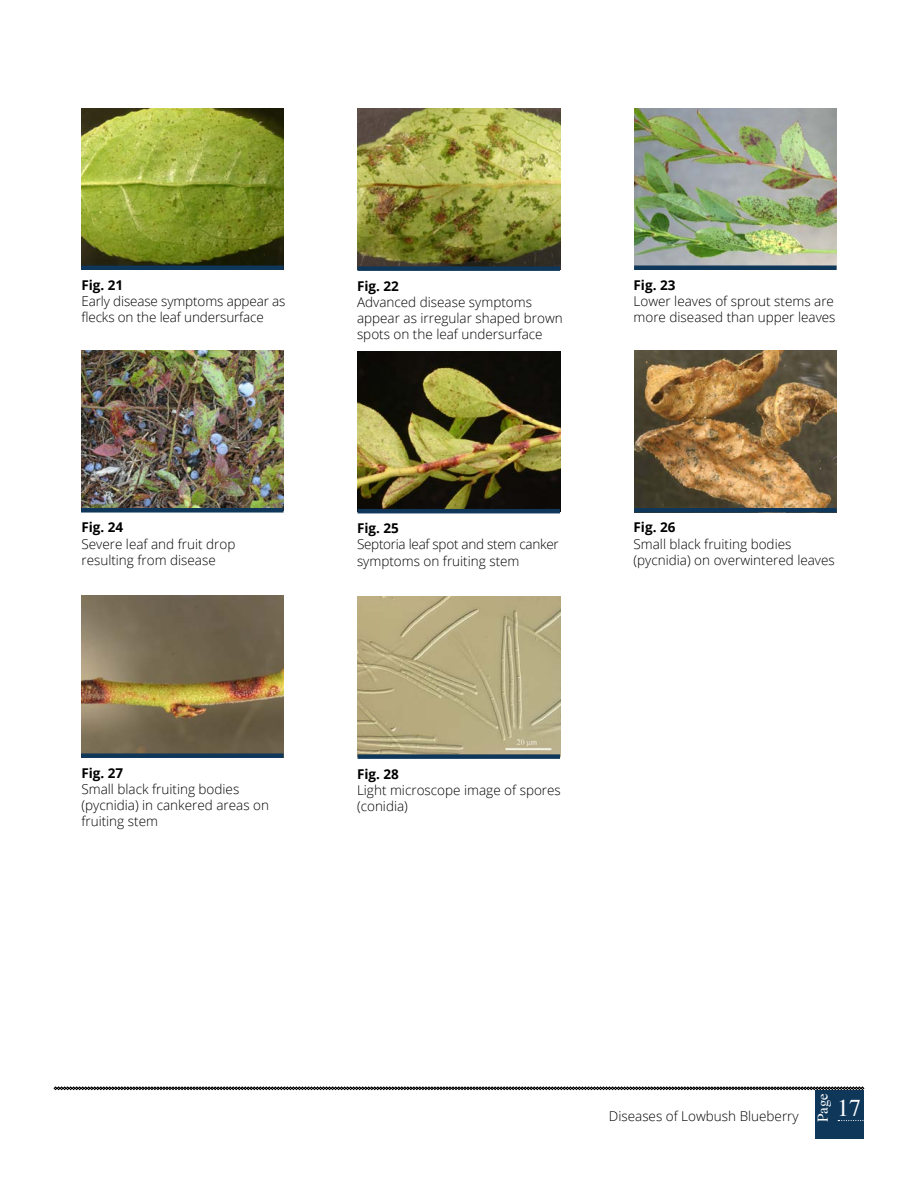
<style>
.page{position:relative;width:918px;height:1188px;background:#fff}
.page>*{position:absolute;margin:0;border:0;box-sizing:border-box;transform-origin:0 0}
.t1{font:24px "Times";color:#fff}
.t2{font:15px "Times";color:#fff}
.t3{font:300 13.5px/16.2px "Open Sans";color:#000}
.t4{font:300 13.5px/16.2px "Open Sans";letter-spacing:-.02em;color:#000}
.t5{font:700 13.5px "Open Sans";color:#000}
</style>
<div class="page">
<div style="left:815px;top:1090px;width:49px;height:48px;background:#0f375a"></div>
<svg style="left:838px;top:1120px;width:26px;height:1px"></svg>
<svg style="left:54px;top:1087px;width:810px;height:3px;background:#424242"></svg>
<img style="left:634px;top:108px;width:203px;height:157px">
<img style="left:358px;top:109px;width:202px;height:157px">
<img style="left:81px;top:108px;width:203px;height:157px">
<div style="left:81px;top:265px;width:203px;height:5px;background:#0f375a"></div>
<div style="left:358px;top:266px;width:202px;height:5px;background:#0f375a"></div>
<div style="left:634px;top:265px;width:203px;height:5px;background:#0f375a"></div>
<img style="left:358px;top:597px;width:202px;height:157px">
<img style="left:81px;top:596px;width:203px;height:157px">
<div style="left:81px;top:753px;width:203px;height:5px;background:#0f375a"></div>
<div style="left:358px;top:754px;width:202px;height:5px;background:#0f375a"></div>
<img style="left:634px;top:351px;width:203px;height:157px">
<img style="left:358px;top:351px;width:202px;height:158px">
<img style="left:81px;top:351px;width:203px;height:157px">
<div style="left:81px;top:508px;width:203px;height:5px;background:#0f375a"></div>
<hr style="left:358px;top:509px;width:202px;height:4px;background:#0f375a">
<div style="left:634px;top:508px;width:203px;height:5px;background:#0f375a"></div>
<p class="t5" style="left:81px;top:275px;width:43px">Fig. 21</p>
<p class="t3" style="left:81px;top:293px;width:206px">Early disease symptoms appear as flecks on the leaf undersurface</p>
<p class="t5" style="left:81px;top:518px;width:43px">Fig. 24</p>
<p class="t3" style="left:81px;top:535px;width:155px">Severe leaf and fruit drop resulting from disease</p>
<p class="t5" style="left:357px;top:276px;width:43px">Fig. 22</p>
<p class="t3" style="left:357px;top:294px;width:207px">Advanced disease symptoms appear as irregular shaped brown spots on the leaf undersurface</p>
<p class="t5" style="left:357px;top:519px;width:43px">Fig. 25</p>
<p class="t4" style="left:357px;top:536px;width:203px">Septoria leaf spot and stem canker symptoms on fruiting stem</p>
<p class="t5" style="left:634px;top:275px;width:43px">Fig. 23</p>
<p class="t3" style="left:634px;top:293px;width:204px">Lower leaves of sprout stems are more diseased than upper leaves</p>
<p class="t5" style="left:634px;top:518px;width:43px">Fig. 26</p>
<p class="t3" style="left:634px;top:535px;width:203px">Small black fruiting bodies (pycnidia) on overwintered leaves</p>
<p class="t5" style="left:81px;top:763px;width:43px">Fig. 27</p>
<p class="t3" style="left:81px;top:781px;width:189px">Small black fruiting bodies (pycnidia) in cankered areas on fruiting stem</p>
<p class="t5" style="left:357px;top:764px;width:43px">Fig. 28</p>
<p class="t3" style="left:357px;top:782px;width:205px">Light microscope image of spores (conidia)</p>
<p class="t3" style="left:609px;top:1107px;width:191px">Diseases of Lowbush Blueberry</p>
<p class="t2" style="left:809px;top:1122px;width:31px;rotate:-90deg">Page</p>
<h1 class="t1" style="left:837px;top:1085px;width:25px">17</h1>
</div>
